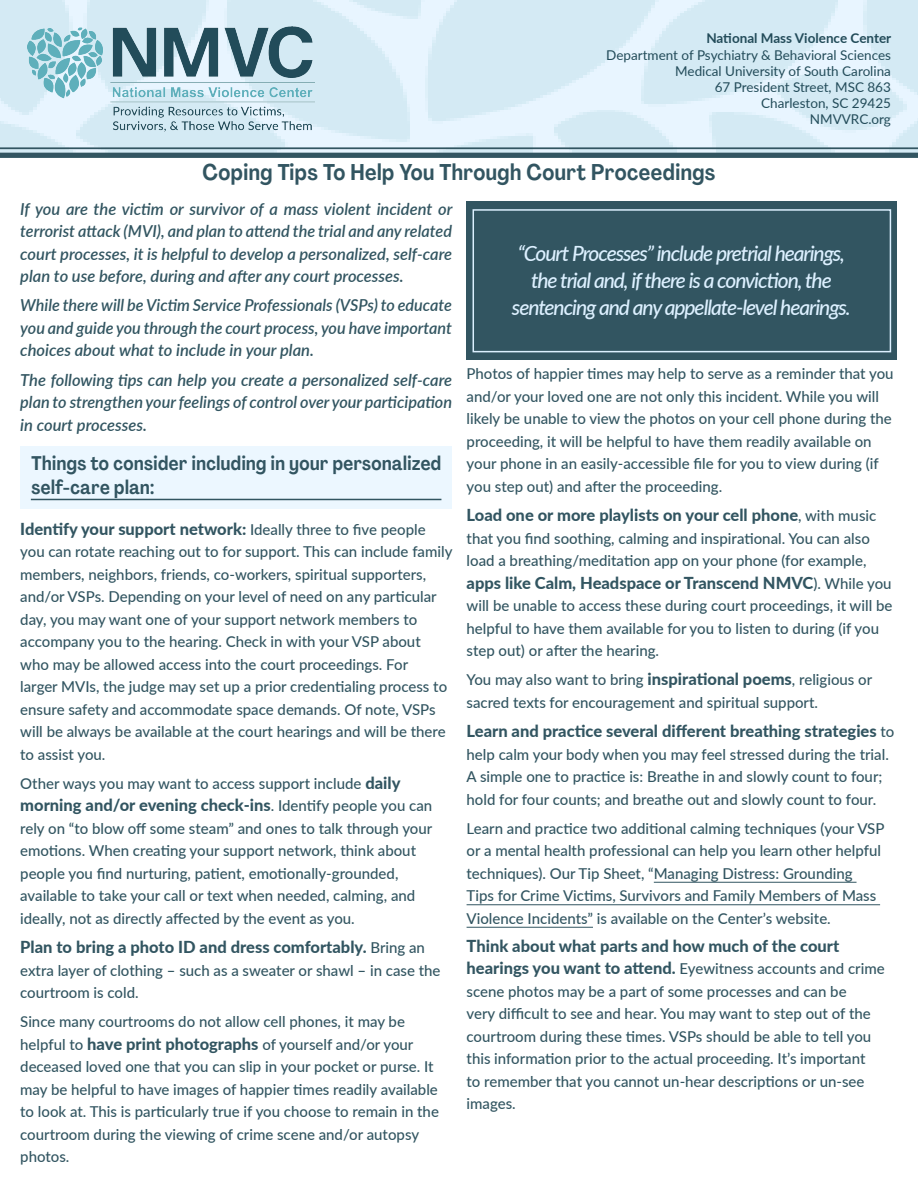
<style>
.page{position:relative;width:918px;height:1188px;background:#fff}
.page>*{position:absolute;margin:0;border:0;box-sizing:border-box;transform-origin:0 0}
.Tip_Sheet_Title{font:700 22.5px "Agrandir Text";letter-spacing:-.01em;color:#325561;scale:.96 1}
.t1{font:italic 500 21px/27px "Lato";letter-spacing:-.05em;color:#dcf0ff;text-align:center}
.Sections{font:700 19.5px/24px "Agrandir Text";letter-spacing:-.01em;color:#325561;scale:.95 1}
.Body_Copy{font:italic 600 16.5px/22.5px "Lato";color:#325561;text-align:justify}
.Tip_Sheet_Body_Copy{font:800 16.5px "Lato";color:#325561}
.Tip_Sheet_Body_Copy-2{font:500 15px/22.5px "Lato";color:#325561}
.t2{font:13.5px "Lato";color:#224b59}
.t3{font:700 13.5px "Lato";color:#224b59}
.s1{font-weight:500;font-size:15px}
.s2{font-weight:800;font-size:16.5px}
</style>
<div class="page">
<div style="left:467px;top:201px;width:430px;height:159px;background:#325561"></div>
<div style="left:473px;top:209px;width:418px;height:143px;border:2px solid #dcf0ff"></div>
<div style="left:20px;top:446px;width:432px;height:63px;background:#ecf7ff"></div>
<hr style="left:31px;top:499px;width:410px;height:1px;background:#325561">
<hr style="left:654px;top:882px;width:203px;height:1px;background:#325561">
<hr style="left:467px;top:904px;width:413px;height:1px;background:#325561">
<hr style="left:467px;top:927px;width:126px;height:1px;background:#325561">
<img style="left:0;top:0;width:918px;height:153px">
<hr style="left:0;top:147px;width:918px;height:2px;background:#325561">
<div style="left:0;top:153px;width:918px;height:5px;background:#325561"></div>
<img style="left:27px;top:26px;width:287px;height:106px">
<p class="t3" style="left:706px;top:28px;width:186px">National Mass Violence Center</p>
<p class="t2" style="left:606px;top:45px;width:286px">Department of Psychiatry &amp; Behavioral Sciences</p>
<p class="t2" style="left:675px;top:61px;width:217px">Medical University of South Carolina</p>
<p class="t2" style="left:715px;top:77px;width:178px">67 President Street, MSC 863</p>
<p class="t2" style="left:761px;top:94px;width:131px">Charleston, SC 29425</p>
<p class="t2" style="left:810px;top:110px;width:83px">NMVVRC.org</p>
<p class="Tip_Sheet_Title" style="left:202px;top:158px;width:536px">Coping Tips To Help You Through Court Proceedings</p>
<p class="Body_Copy" style="left:20px;top:197px;width:434px">If you are the victim or survivor of a mass violent incident or terrorist attack (MVI), and plan to attend the trial and any related court processes, it is helpful to develop a personalized, self-care plan to use before, during and after any court processes.</p>
<p class="Body_Copy" style="left:20px;top:293px;width:433px">While there will be Victim Service Professionals (VSPs) to educate you and guide you through the court process, you have important choices about what to include in your plan.</p>
<p class="Body_Copy" style="left:20px;top:368px;width:433px">The following tips can help you create a personalized self-care plan to strengthen your feelings of control over your participation in court processes.</p>
<p class="t1" style="left:512px;top:239px;width:340px">“Court Processes” include pretrial hearings, the trial and, if there is a conviction, the sentencing and any appellate-level hearings.</p>
<p class="Tip_Sheet_Body_Copy-2" style="left:467px;top:362px;width:429px">Photos of happier times may help to serve as a reminder that you and/or your loved one are not only this incident. While you will likely be unable to view the photos on your cell phone during the proceeding, it will be helpful to have them readily available on your phone in an easily-accessible file for you to view during (if you step out) and after the proceeding.</p>
<p class="Tip_Sheet_Body_Copy" style="left:467px;top:503px;width:411px">Load one or more playlists on your cell phone<span class="s1">, with music</span></p>
<p class="Tip_Sheet_Body_Copy-2" style="left:467px;top:526px;width:405px">that you find soothing, calming and inspirational. You can also load a breathing/meditation app on your phone (for example,</p>
<p class="Tip_Sheet_Body_Copy" style="left:467px;top:570px;width:427px">apps like Calm, Headspace or Transcend NMVC<span class="s1">). While you</span></p>
<p class="Tip_Sheet_Body_Copy-2" style="left:467px;top:594px;width:427px">will be unable to access these during court proceedings, it will be helpful to have them available for you to listen to during (if you step out) or after the hearing.</p>
<p class="Tip_Sheet_Body_Copy-2" style="left:467px;top:668px;width:407px">You may also want to bring <span class="s2">inspirational poems</span>, religious or sacred texts for encouragement and spiritual support.</p>
<p class="Tip_Sheet_Body_Copy" style="left:467px;top:719px;width:429px">Learn and practice several different breathing strategies <span class="s1">to</span></p>
<p class="Tip_Sheet_Body_Copy-2" style="left:467px;top:742px;width:424px">help calm your body when you may feel stressed during the trial.<br>A simple one to practice is: Breathe in and slowly count to four; hold for four counts; and breathe out and slowly count to four.</p>
<p class="Tip_Sheet_Body_Copy-2" style="left:467px;top:816px;width:419px">Learn and practice two additional calming techniques (your VSP or a mental health professional can help you learn other helpful techniques). Our Tip Sheet, “Managing Distress: Grounding<br>Tips for Crime Victims, Survivors and Family Members of Mass Violence Incidents” is available on the Center’s website.</p>
<p class="Tip_Sheet_Body_Copy" style="left:467px;top:933px;width:374px">Think about what parts and how much of the court</p>
<p class="Tip_Sheet_Body_Copy-2" style="left:467px;top:957px;width:420px"><span class="s2">hearings you want to attend.</span> Eyewitness accounts and crime scene photos may be a part of some processes and can be<br>very difficult to see and hear. You may want to step out of the courtroom during these times. VSPs should be able to tell you this information prior to the actual proceeding. It’s important<br>to remember that you cannot un-hear descriptions or un-see images.</p>
<p class="Sections" style="left:31px;top:451px;width:433px">Things to consider including in your personalized self-care plan:</p>
<p class="Tip_Sheet_Body_Copy" style="left:20px;top:516px;width:407px">Identify your support network: <span class="s1">Ideally three to five people</span></p>
<p class="Tip_Sheet_Body_Copy-2" style="left:20px;top:540px;width:434px">you can rotate reaching out to for support. This can include family members, neighbors, friends, co-workers, spiritual supporters, and/or VSPs. Depending on your level of need on any particular day, you may want one of your support network members to accompany you to the hearing. Check in with your VSP about who may be allowed access into the court proceedings. For<br>larger MVIs, the judge may set up a prior credentialing process to ensure safety and accommodate space demands. Of note, VSPs will be always be available at the court hearings and will be there to assist you.</p>
<p class="Tip_Sheet_Body_Copy-2" style="left:20px;top:772px;width:382px">Other ways you may want to access support include <span class="s2">daily</span></p>
<p class="Tip_Sheet_Body_Copy" style="left:20px;top:793px;width:413px">morning and/or evening check-ins<span class="s1">. Identify people you can</span></p>
<p class="Tip_Sheet_Body_Copy-2" style="left:20px;top:817px;width:414px">rely on “to blow off some steam” and ones to talk through your emotions. When creating your support network, think about people you find nurturing, patient, emotionally-grounded, available to take your call or text when needed, calming, and ideally, not as directly affected by the event as you.</p>
<p class="Tip_Sheet_Body_Copy" style="left:20px;top:935px;width:406px">Plan to bring a photo ID and dress comfortably. <span class="s1">Bring an</span></p>
<p class="Tip_Sheet_Body_Copy-2" style="left:20px;top:958px;width:422px">extra layer of clothing – such as a sweater or shawl – in case the courtroom is cold.</p>
<p class="Tip_Sheet_Body_Copy-2" style="left:20px;top:1010px;width:420px">Since many courtrooms do not allow cell phones, it may be helpful to <span class="s2">have print photographs</span> of yourself and/or your deceased loved one that you can slip in your pocket or purse. It may be helpful to have images of happier times readily available to look at. This is particularly true if you choose to remain in the courtroom during the viewing of crime scene and/or autopsy photos.</p>
</div>
